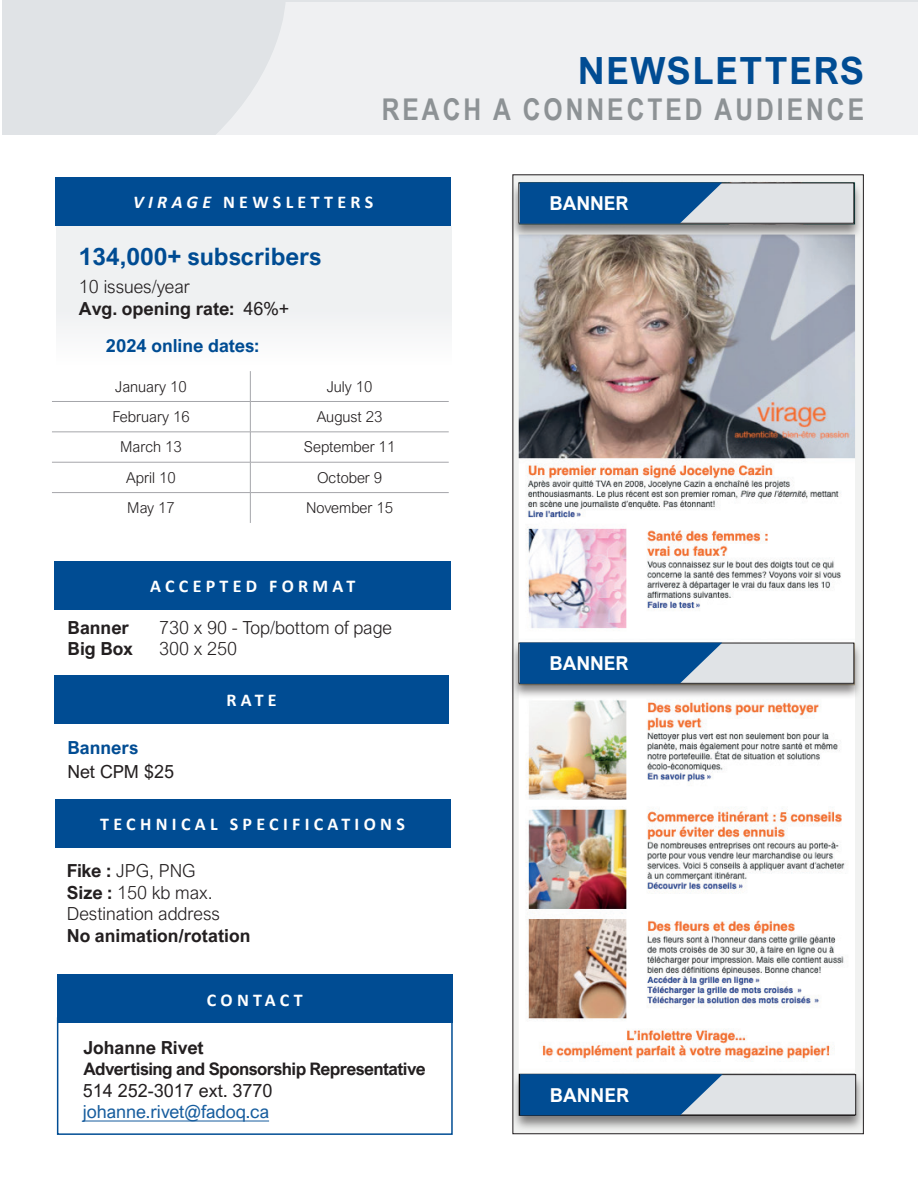
<style>
.page{position:relative;width:918px;height:1188px;background:#fff}
.page>*{position:absolute;margin:0;border:0;box-sizing:border-box;transform-origin:0 0}
.Titre_et_sous-titre{font:700 37.5px "Arial Nova";letter-spacing:.04em;color:#004c93}
.Titre_et_sous-titre-2{font:700 30px "Arial Narrow";letter-spacing:.1em;color:#8d9295}
.t1{font:700 24px "Arial Nova";color:#004c93}
.t2{font:700 19.2px "Arial Nova";color:#fff}
.t3{font:300 18px/21.6px "Arial Nova";color:#231f20}
.Titre_de_section_de{font:700 18px "Calibri";letter-spacing:.24em;color:#fff}
.t4{font:700 18px/21.6px "Arial Nova";color:#231f20}
.t5{font:18px "Arial Nova";color:#231f20}
.t6{font:700 18px "Arial Nova";color:#004c93}
.t7{font:18px "Arial Nova";color:#175d9e}
.t8{font:700 17.25px "Arial Nova";letter-spacing:-.03em;color:#231f20}
.t9{font:300 15px "Arial Nova";color:#231f20}
.s1{font-style:italic}
.s2{font-weight:300}
.s3{font-weight:400}
.s4{font-weight:700}
</style>
<div class="page">
<div style="left:2px;top:0;width:916px;height:135px;background:#e0e3e6"></div>
<div style="left:216px;top:2px;width:702px;height:133px;background:#eff0f2"></div>
<img style="left:515px;top:177px;width:347px;height:896px">
<div style="left:56px;top:226px;width:396px;height:217px;background:#f5f6f7"></div>
<div style="left:56px;top:177px;width:395px;height:49px;background:#004c93"></div>
<div style="left:55px;top:561px;width:396px;height:49px;background:#004c93"></div>
<div style="left:54px;top:675px;width:395px;height:49px;background:#004c93"></div>
<div style="left:510px;top:182px;width:353px;height:58px;background:#231f20;opacity:.56"></div>
<div style="left:519px;top:183px;width:335px;height:40px;background:#e0e3e6"></div>
<div style="left:518px;top:183px;width:336px;height:41px;border:1px solid #231f20"></div>
<svg style="left:520px;top:183px;width:202px;height:41px;background:#165a9a"></svg>
<div style="left:510px;top:642px;width:353px;height:58px;background:#231f20;opacity:.56"></div>
<div style="left:519px;top:643px;width:335px;height:40px;background:#e0e3e6"></div>
<div style="left:518px;top:643px;width:336px;height:41px;border:1px solid #231f20"></div>
<svg style="left:520px;top:643px;width:202px;height:41px;background:#165a9a"></svg>
<div style="left:512px;top:1073px;width:353px;height:59px;background:#231f20;opacity:.56"></div>
<div style="left:521px;top:1075px;width:335px;height:40px;background:#e0e3e6"></div>
<div style="left:520px;top:1074px;width:336px;height:41px;border:1px solid #231f20"></div>
<svg style="left:520px;top:1074px;width:203px;height:41px;background:#175b9a"></svg>
<div style="left:57px;top:975px;width:396px;height:48px;background:#004c93"></div>
<div style="left:55px;top:799px;width:395px;height:49px;background:#004c93"></div>
<hr style="left:83px;top:1121px;width:186px;height:1px;background:#175d9e">
<div style="left:57px;top:1017px;width:396px;height:118px;border:2px solid #004d94"></div>
<hr style="left:250px;top:371px;width:1px;height:30px;background:#a5a6aa">
<hr style="left:52px;top:401px;width:198px;height:1px;background:#a5a6aa">
<hr style="left:250px;top:401px;width:199px;height:1px;background:#a5a6aa">
<hr style="left:250px;top:402px;width:1px;height:30px;background:#a5a6aa">
<hr style="left:52px;top:432px;width:198px;height:1px;background:#a5a6aa">
<hr style="left:250px;top:432px;width:199px;height:1px;background:#a5a6aa">
<hr style="left:250px;top:432px;width:1px;height:30px;background:#a5a6aa">
<hr style="left:52px;top:462px;width:198px;height:1px;background:#a5a6aa">
<hr style="left:250px;top:462px;width:199px;height:1px;background:#a5a6aa">
<hr style="left:250px;top:462px;width:1px;height:30px;background:#a5a6aa">
<hr style="left:52px;top:492px;width:198px;height:1px;background:#a5a6aa">
<hr style="left:250px;top:492px;width:199px;height:1px;background:#a5a6aa">
<hr style="left:250px;top:493px;width:1px;height:30px;background:#a5a6aa">
<p class="Titre_et_sous-titre" style="left:578px;top:49px;width:288px">NEWSLETTERS</p>
<p class="Titre_et_sous-titre-2" style="left:382px;top:87px;width:484px">REACH A CONNECTED AUDIENCE</p>
<p class="Titre_de_section_de" style="left:133px;top:190px;width:241px"><span class="s1">VIRAGE</span> NEWSLETTERS</p>
<p class="t2" style="left:549px;top:192px;width:81px">BANNER</p>
<p class="t1" style="left:79px;top:243px;width:244px">134,000+ subscribers</p>
<p class="t4" style="left:79px;top:276px;width:212px"><span class="s2">10 issues/year<br></span>Avg. opening rate: <span class="s3">46%+</span></p>
<p class="t6" style="left:106px;top:335px;width:155px">2024 online dates:</p>
<p class="t9" style="left:115px;top:378px;width:73px">January 10</p>
<p class="t9" style="left:327px;top:378px;width:47px">July 10</p>
<p class="t9" style="left:112px;top:408px;width:79px">February 16</p>
<p class="t9" style="left:317px;top:408px;width:67px">August 23</p>
<p class="t9" style="left:120px;top:439px;width:63px">March 13</p>
<p class="t9" style="left:304px;top:439px;width:93px">September 11</p>
<p class="t9" style="left:126px;top:469px;width:51px">April 10</p>
<p class="t9" style="left:317px;top:469px;width:67px">October 9</p>
<p class="t9" style="left:127px;top:500px;width:49px">May 17</p>
<p class="t9" style="left:306px;top:500px;width:89px">November 15</p>
<p class="Titre_de_section_de" style="left:150px;top:573px;width:207px">ACCEPTED FORMAT</p>
<p class="t4" style="left:68px;top:617px;width:63px">Banner</p>
<p class="t3" style="left:159px;top:617px;width:234px">730 x 90 - Top/bottom of page</p>
<p class="t4" style="left:68px;top:638px;width:67px">Big Box</p>
<p class="t3" style="left:159px;top:638px;width:80px">300 x 250</p>
<p class="t6" style="left:68px;top:737px;width:72px">Banners</p>
<p class="t5" style="left:68px;top:762px;width:108px">Net CPM $25</p>
<p class="Titre_de_section_de" style="left:226px;top:687px;width:52px">RATE</p>
<p class="Titre_de_section_de" style="left:100px;top:811px;width:306px">TECHNICAL SPECIFICATIONS</p>
<p class="t3" style="left:67px;top:860px;width:185px"><span class="s4">Fike :</span> JPG, PNG<br><span class="s4">Size :</span> 150 kb max.<br>Destination address<br><span class="s4">No animation/rotation</span></p>
<p class="Titre_de_section_de" style="left:207px;top:987px;width:97px">CONTACT</p>
<p class="t4" style="left:83px;top:1037px;width:122px">Johanne Rivet</p>
<p class="t8" style="left:83px;top:1059px;width:344px">Advertising and Sponsorship Representative</p>
<p class="t5" style="left:83px;top:1080px;width:191px">514 252-3017 ext. 3770</p>
<p class="t7" style="left:83px;top:1102px;width:188px">johanne.rivet@fadoq.ca</p>
<p class="t2" style="left:549px;top:652px;width:81px">BANNER</p>
<p class="t2" style="left:550px;top:1084px;width:81px">BANNER</p>
</div>
